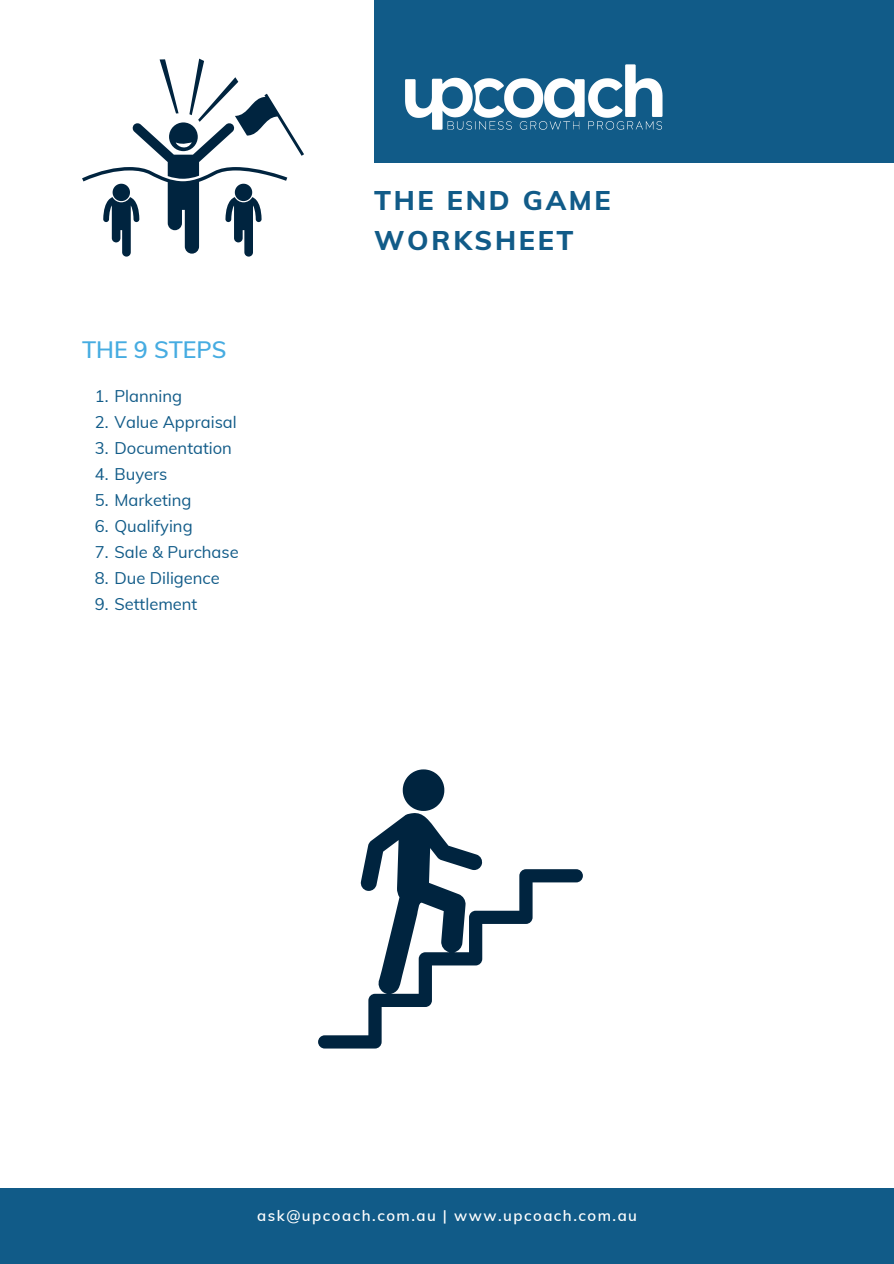
<style>
.page{position:relative;width:894px;height:1264px;background:#fff}
.page>*{position:absolute;margin:0;border:0;box-sizing:border-box;transform-origin:0 0}
.t1{font:800 27px/40.5px "Muli";letter-spacing:.1em;color:#115b88}
.t2{font:600 23.25px "Muli";color:#46ace1}
.t3{font:16.5px "Muli";color:#115b88}
.t4{font:600 15px "Muli";letter-spacing:.1em;color:#fff}
</style>
<div class="page">
<div style="left:374px;top:0;width:519px;height:162px;background:#115b88"></div>
<img style="left:405px;top:64px;width:258px;height:66px">
<div style="left:0;top:1188px;width:893px;height:75px;background:#115b88"></div>
<svg style="left:82px;top:59px;width:222px;height:197px"></svg>
<svg style="left:402px;top:769px;width:42px;height:42px"></svg>
<svg style="left:318px;top:813px;width:264px;height:235px"></svg>
<p class="t2" style="left:82px;top:334px;width:146px">THE 9 STEPS</p>
<p class="t3" style="left:95px;top:386px;width:89px">1. Planning</p>
<p class="t3" style="left:95px;top:411px;width:143px">2. Value Appraisal</p>
<p class="t3" style="left:95px;top:437px;width:139px">3. Documentation</p>
<p class="t3" style="left:95px;top:463px;width:74px">4. Buyers</p>
<p class="t3" style="left:95px;top:489px;width:98px">5. Marketing</p>
<p class="t3" style="left:95px;top:515px;width:99px">6. Qualifying</p>
<p class="t3" style="left:95px;top:541px;width:145px">7. Sale &amp; Purchase</p>
<p class="t3" style="left:95px;top:567px;width:126px">8. Due Diligence</p>
<p class="t3" style="left:95px;top:593px;width:104px">9. Settlement</p>
<p class="t1" style="left:374px;top:179px;width:238px">THE END GAME<br>WORKSHEET</p>
<p class="t4" style="left:257px;top:1206px;width:381px">ask@upcoach.com.au | www.upcoach.com.au</p>
</div>
